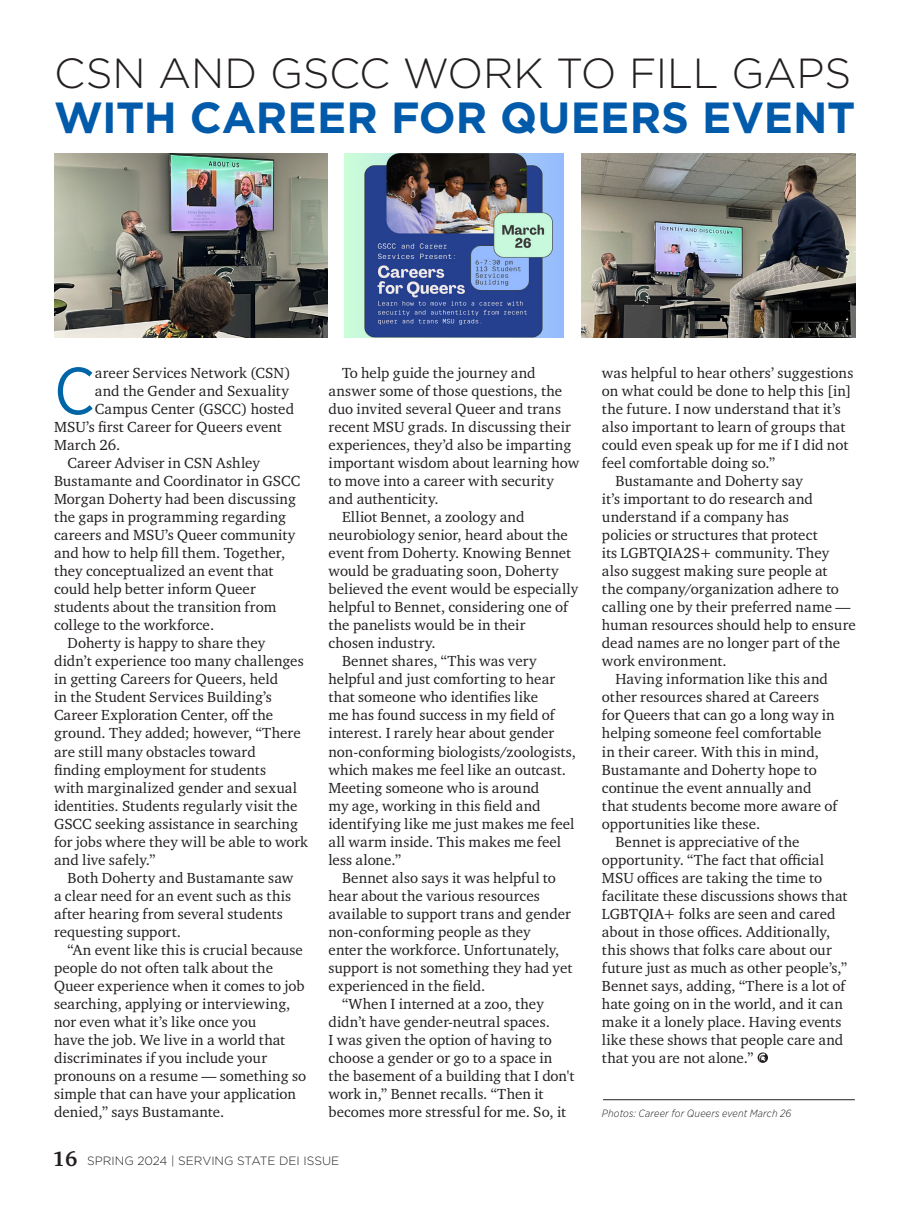
<style>
.page{position:relative;width:910px;height:1205px;background:#fff}
.page>*{position:absolute;margin:0;border:0;box-sizing:border-box;transform-origin:0 0}
.Body_Copy{font:66.45px "Gotham Narrow";color:#0065a7}
.Vennie_PullQuote{font:700 43.5px "Gotham";color:#015aaa}
.Vennie_PullQuote-2{font:300 42px "Gotham";letter-spacing:-.01em;color:#231f20}
.Body_Copy_Indent{font:15px/18px "Charter ITC Std";letter-spacing:.005em;color:#231f20}
.Body_Copy-2{font:15px "Charter ITC Std";letter-spacing:.005em;color:#231f20}
.t1{font:300 12px "Gotham";color:#231f20}
.Photo_Captions{font:italic 300 10.5px "Gotham Narrow";letter-spacing:.015em;color:#231f20}
.s1{font-family:"Charter ITC Std";font-weight:700;font-size:21px}
</style>
<div class="page">
<svg style="left:758px;top:1052px;width:8px;height:9px"></svg>
<img style="left:54px;top:154px;width:273px;height:183px">
<img style="left:345px;top:154px;width:218px;height:183px">
<img style="left:581px;top:154px;width:274px;height:183px">
<hr style="left:603px;top:1099px;width:251px;height:1px;background:#231f20">
<p class="Vennie_PullQuote-2" style="left:54px;top:46px;width:798px">CSN AND GSCC WORK TO FILL GAPS</p>
<p class="Vennie_PullQuote" style="left:54px;top:88px;width:802px">WITH CAREER FOR QUEERS EVENT</p>
<p class="Body_Copy" style="left:54px;top:349px;width:42px">C</p>
<p class="Body_Copy-2" style="left:95px;top:364px;width:197px">areer Services Network (CSN)</p>
<p class="Body_Copy-2" style="left:95px;top:382px;width:195px">and the Gender and Sexuality</p>
<p class="Body_Copy-2" style="left:95px;top:400px;width:201px">Campus Center (GSCC) hosted</p>
<p class="Body_Copy-2" style="left:54px;top:418px;width:229px">MSU’s first Career for Queers event</p>
<p class="Body_Copy-2" style="left:54px;top:436px;width:68px">March 26.</p>
<p class="Body_Copy_Indent" style="left:54px;top:454px;width:248px;text-indent:14px">Career Adviser in CSN Ashley<br>Bustamante and Coordinator in GSCC<br>Morgan Doherty had been discussing the gaps in programming regarding careers and MSU’s Queer community and how to help fill them. Together, they conceptualized an event that could help better inform Queer students about the transition from college to the workforce.</p>
<p class="Body_Copy_Indent" style="left:54px;top:634px;width:255px;text-indent:14px">Doherty is happy to share they<br>didn’t experience too many challenges in getting Careers for Queers, held<br>in the Student Services Building’s Career Exploration Center, off the ground. They added; however, “There are still many obstacles toward<br>finding employment for students<br>with marginalized gender and sexual identities. Students regularly visit the GSCC seeking assistance in searching for jobs where they will be able to work and live safely.”</p>
<p class="Body_Copy_Indent" style="left:54px;top:868px;width:241px;text-indent:14px">Both Doherty and Bustamante saw a clear need for an event such as this after hearing from several students requesting support.</p>
<p class="Body_Copy_Indent" style="left:54px;top:940px;width:253px;text-indent:14px">“An event like this is crucial because people do not often talk about the Queer experience when it comes to job searching, applying or interviewing, nor even what it’s like once you<br>have the job. We live in a world that discriminates if you include your pronouns on a resume — something so simple that can have your application denied,” says Bustamante.</p>
<p class="Body_Copy_Indent" style="left:328px;top:364px;width:252px;text-indent:14px">To help guide the journey and answer some of those questions, the duo invited several Queer and trans recent MSU grads. In discussing their experiences, they’d also be imparting important wisdom about learning how to move into a career with security and authenticity.</p>
<p class="Body_Copy_Indent" style="left:328px;top:508px;width:251px;text-indent:14px">Elliot Bennet, a zoology and neurobiology senior, heard about the event from Doherty. Knowing Bennet would be graduating soon, Doherty believed the event would be especially helpful to Bennet, considering one of the panelists would be in their<br>chosen industry.</p>
<p class="Body_Copy_Indent" style="left:328px;top:652px;width:249px;text-indent:14px">Bennet shares, “This was very helpful and just comforting to hear that someone who identifies like<br>me has found success in my field of interest. I rarely hear about gender non-conforming biologists/zoologists, which makes me feel like an outcast.<br>Meeting someone who is around<br>my age, working in this field and identifying like me just makes me feel all warm inside. This makes me feel less alone.”</p>
<p class="Body_Copy_Indent" style="left:328px;top:868px;width:245px;text-indent:14px">Bennet also says it was helpful to hear about the various resources available to support trans and gender non-conforming people as they<br>enter the workforce. Unfortunately, support is not something they had yet experienced in the field.</p>
<p class="Body_Copy_Indent" style="left:328px;top:994px;width:247px;text-indent:14px">“When I interned at a zoo, they didn’t have gender-neutral spaces.<br>I was given the option of having to choose a gender or go to a space in the basement of a building that I don't work in,” Bennet recalls. “Then it becomes more stressful for me. So, it</p>
<p class="t1" style="left:53px;top:1152px;width:288px"><span class="s1">16</span> SPRING 2024 | SERVING STATE DEI ISSUE</p>
<p class="Body_Copy_Indent" style="left:602px;top:364px;width:253px">was helpful to hear others’ suggestions on what could be done to help this [in] the future. I now understand that it’s also important to learn of groups that could even speak up for me if I did not feel comfortable doing so.”</p>
<p class="Body_Copy_Indent" style="left:602px;top:472px;width:255px;text-indent:14px">Bustamante and Doherty say<br>it’s important to do research and understand if a company has<br>policies or structures that protect<br>its LGBTQIA2S+ community. They also suggest making sure people at<br>the company/organization adhere to calling one by their preferred name — human resources should help to ensure dead names are no longer part of the work environment.</p>
<p class="Body_Copy_Indent" style="left:602px;top:670px;width:237px;text-indent:14px">Having information like this and other resources shared at Careers for Queers that can go a long way in helping someone feel comfortable in their career. With this in mind,<br>Bustamante and Doherty hope to continue the event annually and that students become more aware of opportunities like these.</p>
<p class="Body_Copy_Indent" style="left:602px;top:832px;width:247px;text-indent:14px">Bennet is appreciative of the opportunity. “The fact that official MSU offices are taking the time to facilitate these discussions shows that LGBTQIA+ folks are seen and cared about in those offices. Additionally, this shows that folks care about our future just as much as other people’s,” Bennet says, adding, “There is a lot of hate going on in the world, and it can make it a lonely place. Having events like these shows that people care and that you are not alone.”</p>
<p class="Photo_Captions" style="left:602px;top:1106px;width:191px">Photos: Career for Queers event March 26</p>
</div>
